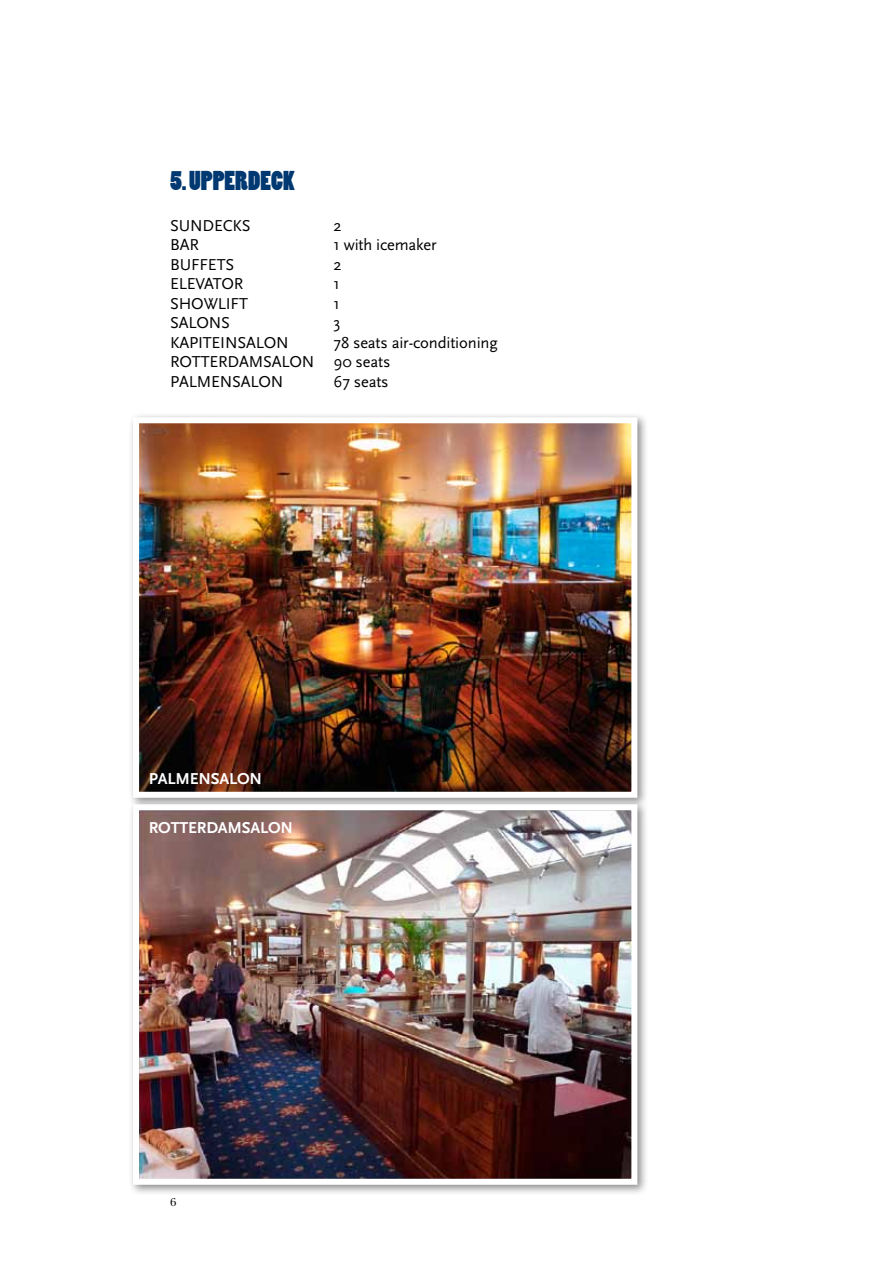
<style>
.page{position:relative;width:893px;height:1263px;background:#fff}
.page>*{position:absolute;margin:0;border:0;box-sizing:border-box;transform-origin:0 0}
.t1{font:25.5px "Poplar Std";color:#003871}
.t2{font:16.5px/19.5px "Scala Sans";letter-spacing:-.01em;color:#000}
.t3{font:700 16.5px "Scala Sans";letter-spacing:-.01em;color:#fff}
.t4{font:12px "New Baskerville Std";color:#000}
</style>
<div class="page">
<div style="left:128px;top:412px;width:520px;height:397px;background:#000;opacity:.45"></div>
<img style="left:140px;top:424px;width:490px;height:367px">
<div style="left:133px;top:417px;width:504px;height:381px;border:6px solid #fff"></div>
<div style="left:128px;top:799px;width:520px;height:397px;background:#000;opacity:.45"></div>
<img style="left:140px;top:811px;width:490px;height:367px">
<div style="left:133px;top:804px;width:504px;height:381px;border:6px solid #fff"></div>
<h1 class="t1" style="left:170px;top:166px;width:126px">5. UPPERDECK</h1>
<p class="t2" style="left:170px;top:216px;width:82px">SUNDECKS</p>
<p class="t2" style="left:334px;top:216px;width:10px">2</p>
<p class="t2" style="left:170px;top:235px;width:30px">BAR</p>
<p class="t2" style="left:334px;top:235px;width:105px">1 with icemaker</p>
<p class="t2" style="left:170px;top:255px;width:66px">BUFFETS</p>
<p class="t2" style="left:334px;top:255px;width:10px">2</p>
<p class="t2" style="left:170px;top:274px;width:75px">ELEVATOR</p>
<p class="t2" style="left:334px;top:274px;width:8px">1</p>
<p class="t2" style="left:170px;top:294px;width:79px">SHOWLIFT</p>
<p class="t2" style="left:334px;top:294px;width:8px">1</p>
<p class="t2" style="left:170px;top:313px;width:61px">SALONS</p>
<p class="t2" style="left:334px;top:313px;width:9px">3</p>
<p class="t2" style="left:170px;top:333px;width:120px">KAPITEINSALON</p>
<p class="t2" style="left:170px;top:333px;width:329px;text-indent:163px">78 seats air-conditioning<br>ROTTERDAMSALON 90 seats<br>PALMENSALON</p>
<p class="t2" style="left:334px;top:372px;width:57px">67 seats</p>
<p class="t3" style="left:149px;top:770px;width:115px">PALMENSALON</p>
<p class="t3" style="left:149px;top:819px;width:146px">ROTTERDAMSALON</p>
<p class="t4" style="left:170px;top:1195px;width:8px">6</p>
</div>
